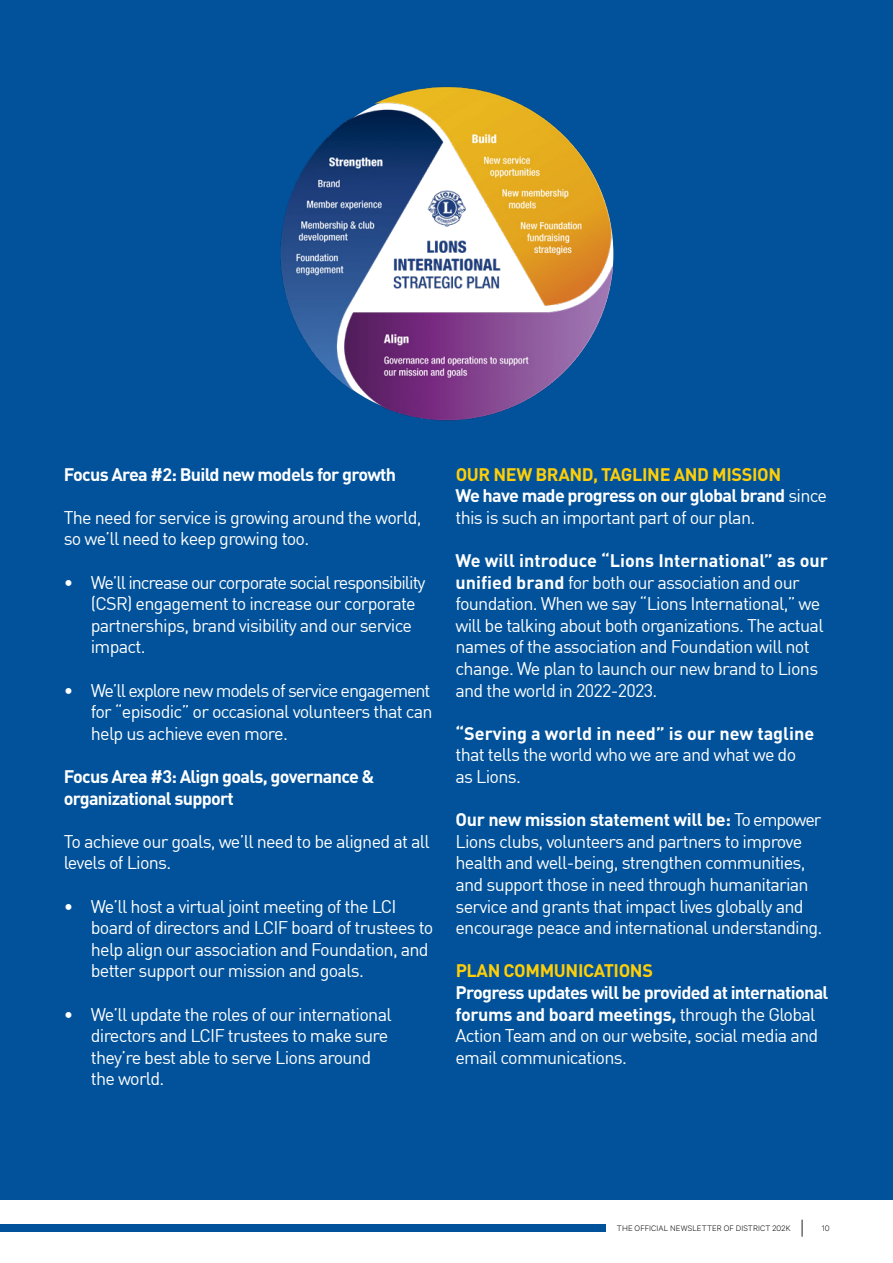
<style>
.page{position:relative;width:893px;height:1263px;background:#fff}
.page>*{position:absolute;margin:0;border:0;box-sizing:border-box;transform-origin:0 0}
.t1{font:18px/21.6px "DIN";letter-spacing:-.04em;color:#fff}
.t2{font:700 18px/21.6px "DIN Pro";letter-spacing:-.04em;color:#fff}
.t3{font:700 18px "DIN Pro";color:#fff}
.t4{font:700 18px "DIN Pro";letter-spacing:-.02em;color:#fff}
.t5{font:700 18px "DIN Pro";letter-spacing:-.02em;color:#fece08}
.t6{font:300 9px "Calibre";letter-spacing:.015em;color:#000}
.s1{color:#fece08}
.s2{font-family:"DIN";font-weight:400}
.s3{font-family:"DIN Pro";font-weight:700}
</style>
<div class="page">
<svg style="left:802px;top:1220px;width:1px;height:16px"></svg>
<div style="left:0;top:1225px;width:605px;height:7px;background:#01529a"></div>
<div style="left:0;top:0;width:893px;height:1199px;background:#01529a"></div>
<img style="left:280px;top:86px;width:334px;height:335px">
<p class="t2" style="left:64px;top:461px;width:334px">Focus Area #2: Build new models for growth</p>
<p class="t1" style="left:64px;top:506px;width:359px">The need for service is growing around the world, so we’ll need to keep growing too.</p>
<p class="t1" style="left:91px;top:571px;width:336px;text-indent:-27px">• We’ll increase our corporate social responsibility (CSR) engagement to increase our corporate partnerships, brand visibility and our service impact.</p>
<p class="t1" style="left:91px;top:679px;width:343px;text-align:justify;text-indent:-27px">• We’ll explore new models of service engagement for “episodic” or occasional volunteers that can help us achieve even more.</p>
<p class="t2" style="left:64px;top:763px;width:312px">Focus Area #3: Align goals, governance &amp; organizational support</p>
<p class="t1" style="left:64px;top:830px;width:368px">To achieve our goals, we’ll need to be aligned at all levels of Lions.</p>
<p class="t1" style="left:91px;top:895px;width:344px;text-indent:-27px">• We’ll host a virtual joint meeting of the LCI board of directors and LCIF board of trustees to help align our association and Foundation, and better support our mission and goals.</p>
<p class="t1" style="left:91px;top:1003px;width:302px;text-indent:-27px">• We’ll update the roles of our international directors and LCIF trustees to make sure they’re best able to serve Lions around the world.</p>
<p class="t2" style="left:455px;top:461px;width:373px"><span class="s1">OUR NEW BRAND, TAGLINE AND MISSION<br></span>We have made progress on our global brand <span class="s2">since</span></p>
<p class="t1" style="left:455px;top:506px;width:301px">this is such an important part of our plan.</p>
<p class="t3" style="left:455px;top:545px;width:374px">We will introduce “Lions International” as our</p>
<p class="t1" style="left:455px;top:571px;width:370px"><span class="s3">unified brand</span> for both our association and our foundation. When we say “Lions International,” we will be talking about both organizations. The actual names of the association and Foundation will not change. We plan to launch our new brand to Lions and the world in 2022-2023.</p>
<p class="t3" style="left:455px;top:718px;width:360px">“Serving a world in need” is our new tagline</p>
<p class="t1" style="left:455px;top:744px;width:342px">that tells the world who we are and what we do as Lions.</p>
<p class="t4" style="left:455px;top:805px;width:367px">Our new mission statement will be: <span class="s2">To empower</span></p>
<p class="t1" style="left:455px;top:830px;width:368px">Lions clubs, volunteers and partners to improve health and well-being, strengthen communities, and support those in need through humanitarian service and grants that impact lives globally and encourage peace and international understanding.</p>
<p class="t5" style="left:456px;top:956px;width:199px">PLAN COMMUNICATIONS</p>
<p class="t2" style="left:455px;top:979px;width:374px">Progress updates will be provided at international forums and board meetings, <span class="s2">through the Global</span></p>
<p class="t1" style="left:455px;top:1025px;width:364px">Action Team and on our website, social media and email communications.</p>
<p class="t6" style="left:617px;top:1222px;width:175px">THE OFFICIAL NEWSLETTER OF DISTRICT 202K</p>
<p class="t6" style="left:822px;top:1222px;width:9px">10</p>
</div>
